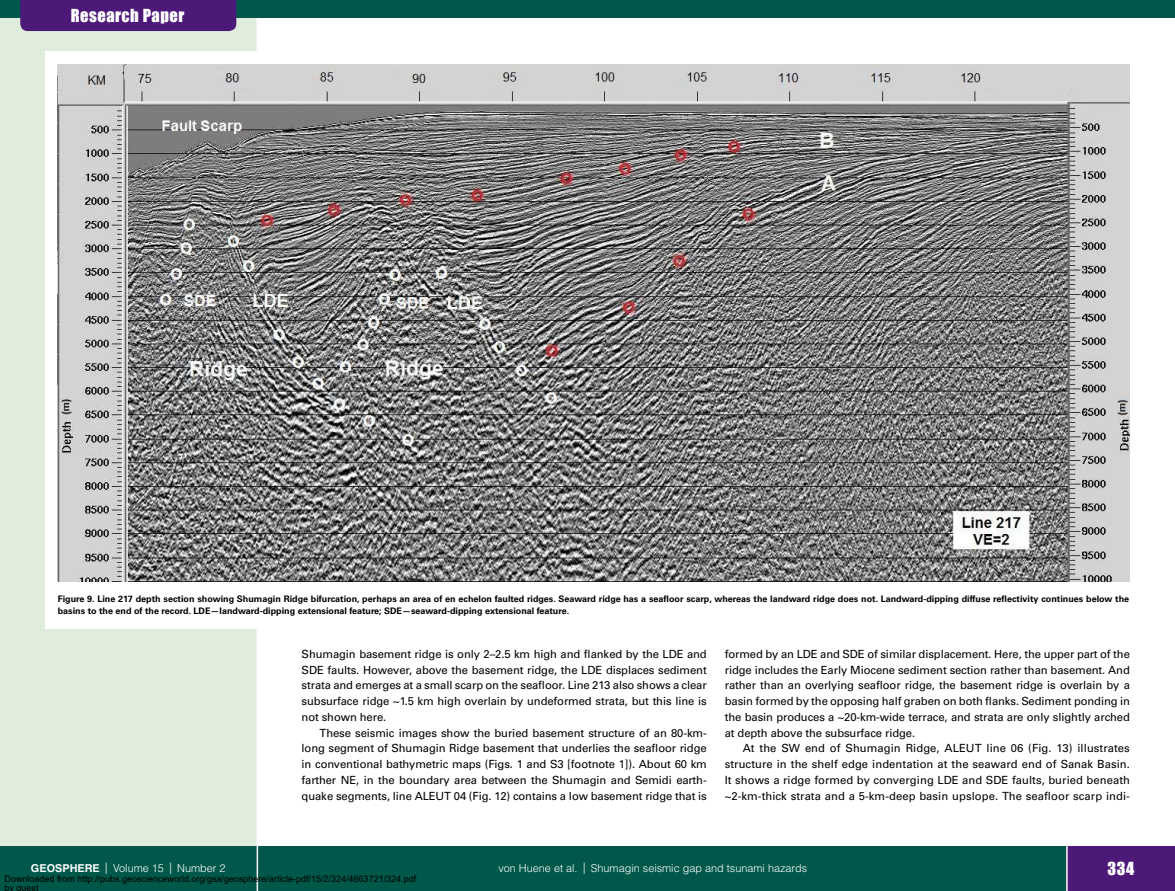
<style>
.page{position:relative;width:1175px;height:891px;background:#fff}
.page>*{position:absolute;margin:0;border:0;box-sizing:border-box;transform-origin:0 0}
.t1{font:16.5px "Impact";letter-spacing:.03em;color:#fff}
.t2{font:11.25px/15.8px "Univers LT Std";letter-spacing:-.01em;color:#000;text-align:justify}
.t3{font:300 10.8px "Helvetica LT Std";color:#fff}
.t4{font:700 9px/12px "Univers LT Std";color:#000}
.t5{font:9px/9px "Arial";color:#000}
.s1{font-weight:700}
.s2{font-size:11.25px}
</style>
<div class="page">
<div style="left:0;top:0;width:256px;height:891px;background:#e0ecdc"></div>
<div style="left:0;top:846px;width:1174px;height:45px;background:#00584a"></div>
<hr style="left:256px;top:0;width:2px;height:891px;background:#fff">
<div style="left:0;top:0;width:1174px;height:18px;background:#00584a"></div>
<div style="left:20px;top:0;width:216px;height:31px;background:#4d1979"></div>
<div style="left:1066px;top:846px;width:108px;height:45px;background:#4d1979"></div>
<hr style="left:1066px;top:846px;width:1px;height:45px;background:#fff">
<div style="left:45px;top:51px;width:1085px;height:577px;background:#fff"></div>
<img style="left:58px;top:65px;width:1071px;height:517px">
<h1 class="t1" style="left:71px;top:3px;width:115px">Research Paper</h1>
<p class="t4" style="left:58px;top:593px;width:1073px">Figure 9. Line 217 depth section showing Shumagin Ridge bifurcation, perhaps an area of en echelon faulted ridges. Seaward ridge has a seafloor scarp, whereas the landward ridge does not. Landward-dipping diffuse reflectivity continues below the basins to the end of the record. LDE—landward-dipping extensional feature; SDE—seaward-dipping extensional feature.</p>
<p class="t2" style="left:302px;top:646px;width:407px">Shumagin basement ridge is only 2–2.5 km high and flanked by the LDE and SDE faults. However, above the basement ridge, the LDE displaces sediment strata and emerges at a small scarp on the seafloor. Line 213 also shows a clear subsurface ridge ~1.5 km high overlain by undeformed strata, but this line is not shown here.</p>
<p class="t2" style="left:302px;top:725px;width:407px;text-indent:18px">These seismic images show the buried basement structure of an 80-km&shy;long segment of Shumagin Ridge basement that underlies the seafloor ridge in conventional bathymetric maps (Figs. 1 and S3 [footnote 1]). About 60 km farther NE, in the boundary area between the Shumagin and Semidi earth&shy;quake segments, line ALEUT 04 (Fig. 12) contains a low basement ridge that is</p>
<p class="t2" style="left:724px;top:646px;width:407px">formed by an LDE and SDE of similar displacement. Here, the upper part of the ridge includes the Early Miocene sediment section rather than basement. And rather than an overlying seafloor ridge, the basement ridge is overlain by a basin formed by the opposing half graben on both flanks. Sediment ponding in the basin produces a ~20-km-wide terrace, and strata are only slightly arched at depth above the subsurface ridge.</p>
<p class="t2" style="left:724px;top:740px;width:407px;text-indent:18px">At the SW end of Shumagin Ridge, ALEUT line 06 (Fig. 13) illustrates structure in the shelf edge indentation at the seaward end of Sanak Basin.<br>It shows a ridge formed by converging LDE and SDE faults, buried beneath ~2-km-thick strata and a 5-km-deep basin upslope. The seafloor scarp indi-</p>
<p class="t3" style="left:31px;top:862px;width:196px"><span class="s1">GEOSPHERE</span> <span class="s2">|</span> Volume 15 <span class="s2">|</span> Number 2</p>
<p class="t3" style="left:498px;top:862px;width:310px">von Huene et al. <span class="s2">|</span> Shumagin seismic gap and tsunami hazards</p>
<h1 class="t1" style="left:1107px;top:856px;width:28px">334</h1>
<p class="t5" style="left:4px;top:875px;width:413px">Downloaded from http://pubs.geoscienceworld.org/gsa/geosphere/article-pdf/15/2/324/4663721/324.pdf by guest</p>
</div>
